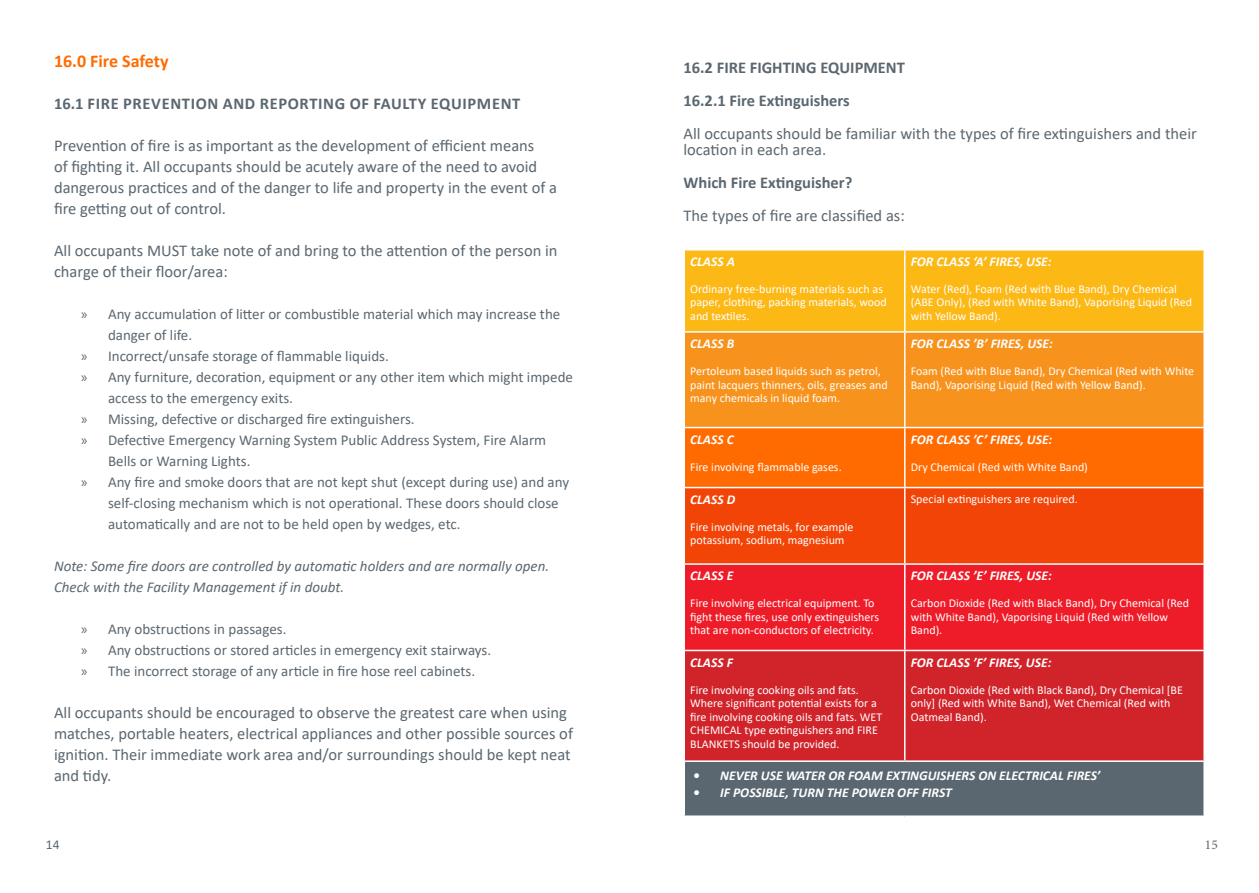
<style>
.page{position:relative;width:1259px;height:893px;background:#fff}
.page>*{position:absolute;margin:0;border:0;box-sizing:border-box;transform-origin:0 0}
.t1{font:700 18px "Calibri";color:#ff6b00}
.t2{font:16.5px/21px "Calibri";color:#5b6770}
.t3{font:700 16.5px "Calibri";color:#5b6770}
.t4{font:700 16.5px "Calibri";letter-spacing:.04em;color:#5b6770}
.t5{font:15px/21px "Calibri";color:#5b6770}
.t6{font:italic 15px/21px "Calibri";color:#5b6770}
.t7{font:italic 700 13.5px "Calibri";color:#fff}
.t8{font:13.5px "Calibri";color:#5b6770}
.t9{font:13.5px "Minion Pro";color:#5b6770}
.t10{font:12px/13.5px "Calibri";color:#fff}
.s1{font-family:"Myriad Pro"}
</style>
<div class="page">
<div style="left:685px;top:251px;width:518px;height:80px;background:#fcb814"></div>
<div style="left:685px;top:333px;width:518px;height:94px;background:#f7931d"></div>
<svg style="left:685px;top:428px;width:518px;height:222px;background:#f34013"></svg>
<div style="left:685px;top:651px;width:518px;height:109px;background:#d1232a"></div>
<div style="left:684px;top:761px;width:520px;height:55px;background:#5b6770"></div>
<hr style="left:904px;top:251px;width:1px;height:80px;background:#fff">
<hr style="left:904px;top:333px;width:1px;height:94px;background:#fff">
<hr style="left:904px;top:428px;width:1px;height:59px;background:#fff">
<hr style="left:683px;top:487px;width:221px;height:1px;background:#fff">
<hr style="left:904px;top:487px;width:301px;height:1px;background:#fff">
<hr style="left:904px;top:488px;width:1px;height:75px;background:#fff">
<hr style="left:683px;top:563px;width:221px;height:2px;background:#fff">
<hr style="left:904px;top:563px;width:301px;height:2px;background:#fff">
<hr style="left:904px;top:565px;width:1px;height:85px;background:#fff">
<hr style="left:904px;top:651px;width:1px;height:109px;background:#fff">
<hr style="left:683px;top:760px;width:221px;height:2px;background:#fff">
<hr style="left:683px;top:762px;width:2px;height:53px;background:#fff">
<hr style="left:904px;top:760px;width:301px;height:2px;background:#fff">
<hr style="left:1203px;top:762px;width:2px;height:53px;background:#fff">
<hr style="left:683px;top:815px;width:221px;height:2px;background:#fff">
<hr style="left:904px;top:815px;width:301px;height:2px;background:#fff">
<p class="t1" style="left:54px;top:48px;width:116px">16.0 Fire Safety</p>
<p class="t4" style="left:54px;top:92px;width:468px">16.1 FIRE PREVENTION AND REPORTING OF FAULTY EQUIPMENT</p>
<p class="t2" style="left:54px;top:134px;width:504px">Prevention of fire is as important as the development of efficient means<br>of fighting it. All occupants should be acutely aware of the need to avoid dangerous practices and of the danger to life and property in the event of a fire getting out of control.</p>
<p class="t2" style="left:54px;top:239px;width:505px">All occupants MUST take note of and bring to the attention of the person in charge of their floor/area:</p>
<p class="t5" style="left:108px;top:303px;width:454px;text-indent:-27px"><span class="s1">»</span> Any accumulation of litter or combustible material which may increase the danger of life.</p>
<p class="t5" style="left:81px;top:345px;width:309px"><span class="s1">»</span> Incorrect/unsafe storage of flammable liquids.</p>
<p class="t5" style="left:108px;top:366px;width:466px;text-indent:-27px"><span class="s1">»</span> Any furniture, decoration, equipment or any other item which might impede access to the emergency exits.</p>
<p class="t5" style="left:81px;top:408px;width:335px"><span class="s1">»</span> Missing, defective or discharged fire extinguishers.</p>
<p class="t5" style="left:108px;top:429px;width:440px;text-indent:-27px"><span class="s1">»</span> Defective Emergency Warning System Public Address System, Fire Alarm<br>Bells or Warning Lights.</p>
<p class="t5" style="left:108px;top:471px;width:463px;text-indent:-27px"><span class="s1">»</span> Any fire and smoke doors that are not kept shut (except during use) and any self-closing mechanism which is not operational. These doors should close automatically and are not to be held open by wedges, etc.</p>
<p class="t6" style="left:54px;top:555px;width:497px">Note: Some fire doors are controlled by automatic holders and are normally open.<br>Check with the Facility Management if in doubt.</p>
<p class="t5" style="left:81px;top:618px;width:207px"><span class="s1">»</span> Any obstructions in passages.</p>
<p class="t5" style="left:81px;top:639px;width:412px"><span class="s1">»</span> Any obstructions or stored articles in emergency exit stairways.</p>
<p class="t5" style="left:81px;top:660px;width:396px"><span class="s1">»</span> The incorrect storage of any article in fire hose reel cabinets.</p>
<p class="t2" style="left:54px;top:701px;width:520px">All occupants should be encouraged to observe the greatest care when using matches, portable heaters, electrical appliances and other possible sources of ignition. Their immediate work area and/or surroundings should be kept neat and tidy.</p>
<p class="t3" style="left:683px;top:56px;width:223px">16.2 FIRE FIGHTING EQUIPMENT</p>
<p class="t3" style="left:683px;top:89px;width:168px">16.2.1 Fire Extinguishers</p>
<p class="t2" style="left:683px;top:125px;width:515px;line-height:16.5px">All occupants should be familiar with the types of fire extinguishers and their location in each area.</p>
<p class="t3" style="left:683px;top:171px;width:170px">Which Fire Extinguisher?</p>
<p class="t2" style="left:683px;top:205px;width:223px">The types of fire are classified as:</p>
<p class="t7" style="left:690px;top:252px;width:46px">CLASS A</p>
<p class="t10" style="left:690px;top:282px;width:198px">Ordinary free-burning materials such as paper, clothing, packing materials, wood and textiles.</p>
<p class="t7" style="left:910px;top:252px;width:142px">FOR CLASS ‘A’ FIRES, USE:</p>
<p class="t10" style="left:910px;top:282px;width:283px">Water (Red), Foam (Red with Blue Band), Dry Chemical (ABE Only), (Red with White Band), Vaporising Liquid (Red with Yellow Band).</p>
<p class="t7" style="left:690px;top:334px;width:46px">CLASS B</p>
<p class="t10" style="left:690px;top:364px;width:199px">Pertoleum based liquids such as petrol, paint lacquers thinners, oils, greases and many chemicals in liquid foam.</p>
<p class="t7" style="left:690px;top:430px;width:45px">CLASS C</p>
<p class="t10" style="left:690px;top:460px;width:153px">Fire involving flammable gases.</p>
<p class="t7" style="left:690px;top:490px;width:47px">CLASS D</p>
<p class="t10" style="left:690px;top:520px;width:165px">Fire involving metals, for example potassium, sodium, magnesium</p>
<p class="t7" style="left:690px;top:566px;width:45px">CLASS E</p>
<p class="t10" style="left:690px;top:596px;width:190px">Fire involving electrical equipment. To fight these fires, use only extinguishers that are non-conductors of electricity.</p>
<p class="t7" style="left:690px;top:653px;width:44px">CLASS F</p>
<p class="t10" style="left:690px;top:683px;width:193px">Fire involving cooking oils and fats.<br>Where significant potential exists for a fire involving cooking oils and fats. WET CHEMICAL type extinguishers and FIRE BLANKETS should be provided.</p>
<p class="t7" style="left:910px;top:334px;width:143px">FOR CLASS ’B’ FIRES, USE:</p>
<p class="t10" style="left:910px;top:364px;width:285px">Foam (Red with Blue Band), Dry Chemical (Red with White<br>Band), Vaporising Liquid (Red with Yellow Band).</p>
<p class="t7" style="left:910px;top:430px;width:143px">FOR CLASS ’C’ FIRES, USE:</p>
<p class="t10" style="left:910px;top:460px;width:179px">Dry Chemical (Red with White Band)</p>
<p class="t10" style="left:910px;top:491px;width:169px">Special extinguishers are required.</p>
<p class="t7" style="left:910px;top:566px;width:142px">FOR CLASS ’E’ FIRES, USE:</p>
<p class="t10" style="left:910px;top:596px;width:280px">Carbon Dioxide (Red with Black Band), Dry Chemical (Red with White Band), Vaporising Liquid (Red with Yellow<br>Band).</p>
<p class="t7" style="left:910px;top:653px;width:142px">FOR CLASS ’F’ FIRES, USE:</p>
<p class="t10" style="left:910px;top:683px;width:273px">Carbon Dioxide (Red with Black Band), Dry Chemical [BE only] (Red with White Band), Wet Chemical (Red with<br>Oatmeal Band).</p>
<p class="t7" style="left:693px;top:766px;width:408px">• NEVER USE WATER OR FOAM EXTINGUISHERS ON ELECTRICAL FIRES’</p>
<p class="t7" style="left:693px;top:782px;width:260px">• IF POSSIBLE, TURN THE POWER OFF FIRST</p>
<p class="t8" style="left:46px;top:835px;width:15px">14</p>
<p class="t9" style="left:1205px;top:835px;width:14px">15</p>
</div>
